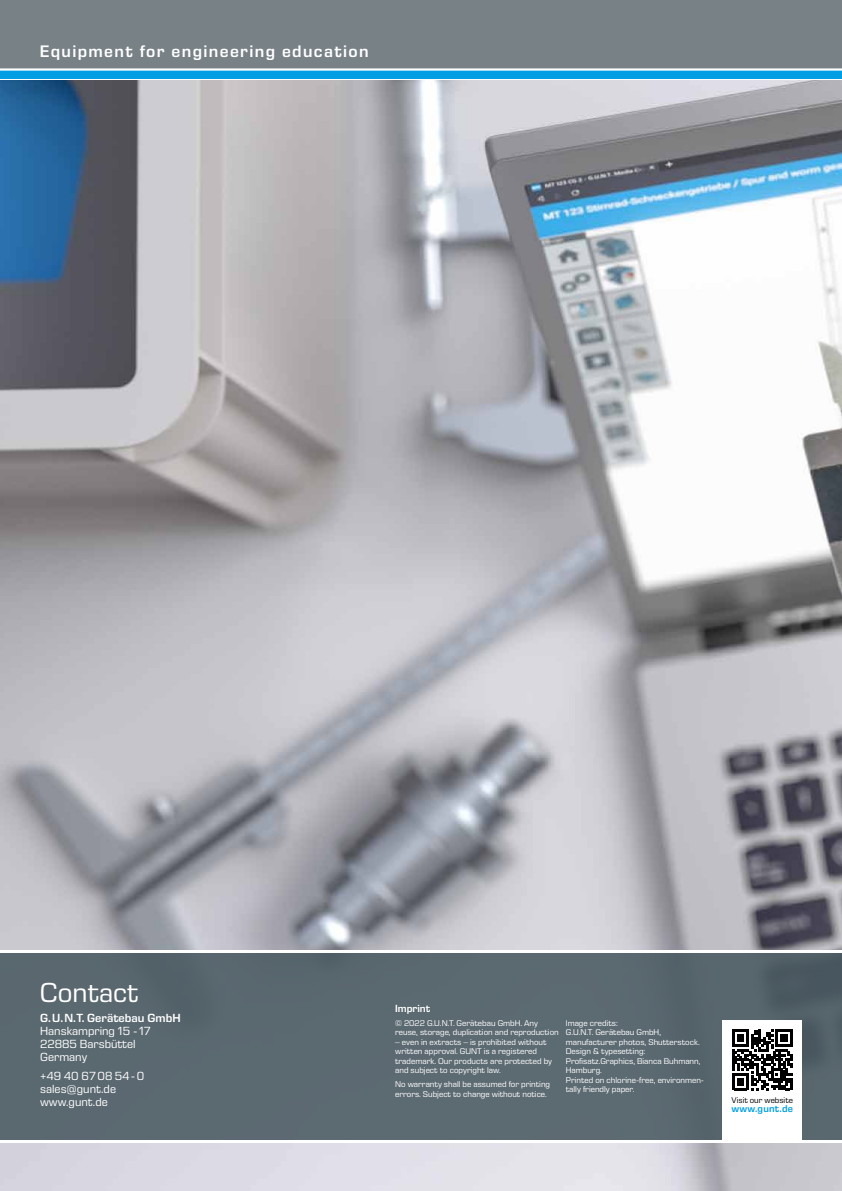
<style>
.page{position:relative;width:842px;height:1191px;background:#fff}
.page>*{position:absolute;margin:0;border:0;box-sizing:border-box;transform-origin:0 0}
.t1{font:28px "Eurostile Next LT Pro";color:#fff}
.t2{font:600 17px "Eurostile Next LT Pro";letter-spacing:.08em;color:#fff}
.t3{font:12px/13.1px "Eurostile Next LT Pro";color:#fff}
.t4{font:600 12px "Eurostile Next LT Pro";color:#fff}
.t5{font:600 10.5px "Eurostile Next LT Pro";color:#fff}
.t6{font:600 10px "Eurostile Next LT Pro";letter-spacing:.02em;color:#009fe3}
.t7{font:8.5px/9.5px "Eurostile Next LT Pro";color:#fff}
.t8{font:8.4px "Eurostile Next LT Pro";color:#000}
</style>
<div class="page">
<img style="left:0;top:81px;width:842px;height:1110px">
<div style="left:0;top:952px;width:842px;height:188px;background:#5b6870"></div>
<div style="left:0;top:0;width:842px;height:78px;background:#009fe3"></div>
<div style="left:0;top:0;width:828px;height:71px;background:#778186"></div>
<svg style="left:828px;top:0;width:14px;height:71px"></svg>
<hr style="left:0;top:950px;width:842px;height:2px;background:#fff">
<hr style="left:0;top:1140px;width:842px;height:2px;background:#fff">
<div style="left:722px;top:1020px;width:80px;height:121px;background:#fff"></div>
<svg style="left:732px;top:1029px;width:61px;height:61px"></svg>
<h2 class="t2" style="left:40px;top:42px;width:330px">Equipment for engineering education</h2>
<h1 class="t1" style="left:40px;top:977px;width:100px">Contact</h1>
<h3 class="t4" style="left:40px;top:1011px;width:142px">G.U.N.T. Gerätebau GmbH</h3>
<h3 class="t3" style="left:40px;top:1024px;width:112px">Hanskampring 15 - 17<br>22885 Barsbüttel<br>Germany</h3>
<h3 class="t3" style="left:40px;top:1069px;width:105px">+49 40 6708 54-0 sales@gunt.de www.gunt.de</h3>
<p class="t5" style="left:395px;top:1002px;width:37px">Imprint</p>
<p class="t7" style="left:395px;top:1018px;width:165px">© 2022 G.U.N.T. Gerätebau GmbH. Any reuse, storage, duplication and reproduction</p>
<p class="t7" style="left:395px;top:1037px;width:158px">– even in extracts – is prohibited without written approval. GUNT is a registered trademark. Our products are protected by and subject to copyright law.</p>
<p class="t7" style="left:395px;top:1079px;width:156px">No warranty shall be assumed for printing errors. Subject to change without notice.</p>
<p class="t7" style="left:566px;top:1018px;width:140px">Image credits:<br>G.U.N.T. Gerätebau GmbH, manufacturer photos, Shutterstock.<br>Design &amp; typesetting:<br>Profisatz.Graphics, Bianca Buhmann,<br>Hamburg.<br>Printed on chlorine-free, environmen&shy;tally friendly paper.</p>
<p class="t8" style="left:731px;top:1095px;width:63px">Visit our website</p>
<p class="t6" style="left:731px;top:1103px;width:63px">www.gunt.de</p>
</div>
